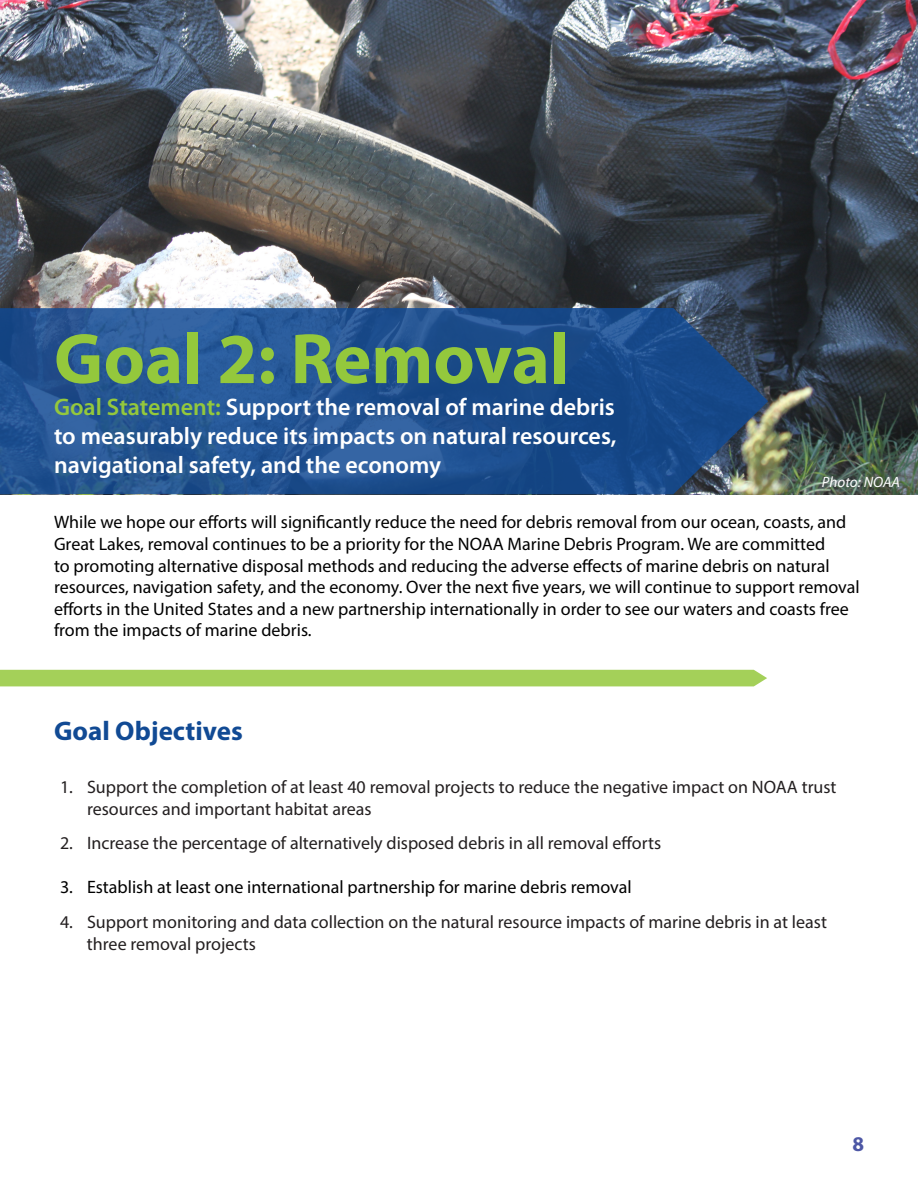
<style>
.page{position:relative;width:918px;height:1188px;background:#fff}
.page>*{position:absolute;margin:0;border:0;box-sizing:border-box;transform-origin:0 0}
.Header_Style{font:700 72px "Myriad Pro";color:#94c83c}
.t1{font:700 27px "Myriad Pro";color:#114a94}
.t2{font:600 24px/28.8px "Myriad Pro";color:#fff;text-align:justify}
.t3{font:700 21px "Myriad Pro";color:#4d57a5}
.t4{font:18px/21.6px "Myriad Pro";color:#000}
.t5{font:18px/21.6px "Myriad Pro";color:#231f20}
.Header_Style-2{font:italic 15px "Myriad Pro";letter-spacing:-.005em;color:#fff}
.s1{color:#94c83c}
</style>
<div class="page">
<img style="left:0;top:0;width:918px;height:494px">
<svg style="left:0;top:308px;width:768px;height:186px;background:#24528d"></svg>
<div style="left:0;top:670px;width:767px;height:16px;background:#a4d059"></div>
<p class="Header_Style" style="left:54px;top:312px;width:517px">Goal 2: Removal</p>
<p class="t2" style="left:54px;top:392px;width:564px"><span class="s1">Goal Statement:</span> Support the removal of marine debris to measurably reduce its impacts on natural resources, navigational safety, and the economy</p>
<p class="Header_Style-2" style="left:822px;top:472px;width:80px">Photo: NOAA</p>
<p class="t4" style="left:54px;top:511px;width:807px">While we hope our efforts will significantly reduce the need for debris removal from our ocean, coasts, and Great Lakes, removal continues to be a priority for the NOAA Marine Debris Program. We are committed<br>to promoting alternative disposal methods and reducing the adverse effects of marine debris on natural resources, navigation safety, and the economy. Over the next five years, we will continue to support removal efforts in the United States and a new partnership internationally in order to see our waters and coasts free from the impacts of marine debris.</p>
<p class="t1" style="left:54px;top:713px;width:190px">Goal Objectives</p>
<p class="t5" style="left:87px;top:776px;width:751px;text-indent:-27px">1. Support the completion of at least 40 removal projects to reduce the negative impact on NOAA trust resources and important habitat areas</p>
<p class="t5" style="left:60px;top:832px;width:603px">2. Increase the percentage of alternatively disposed debris in all removal efforts</p>
<p class="t4" style="left:60px;top:875px;width:573px">3. Establish at least one international partnership for marine debris removal</p>
<p class="t5" style="left:87px;top:911px;width:742px;text-indent:-27px">4. Support monitoring and data collection on the natural resource impacts of marine debris in at least three removal projects</p>
<p class="t3" style="left:852px;top:1130px;width:13px">8</p>
</div>
